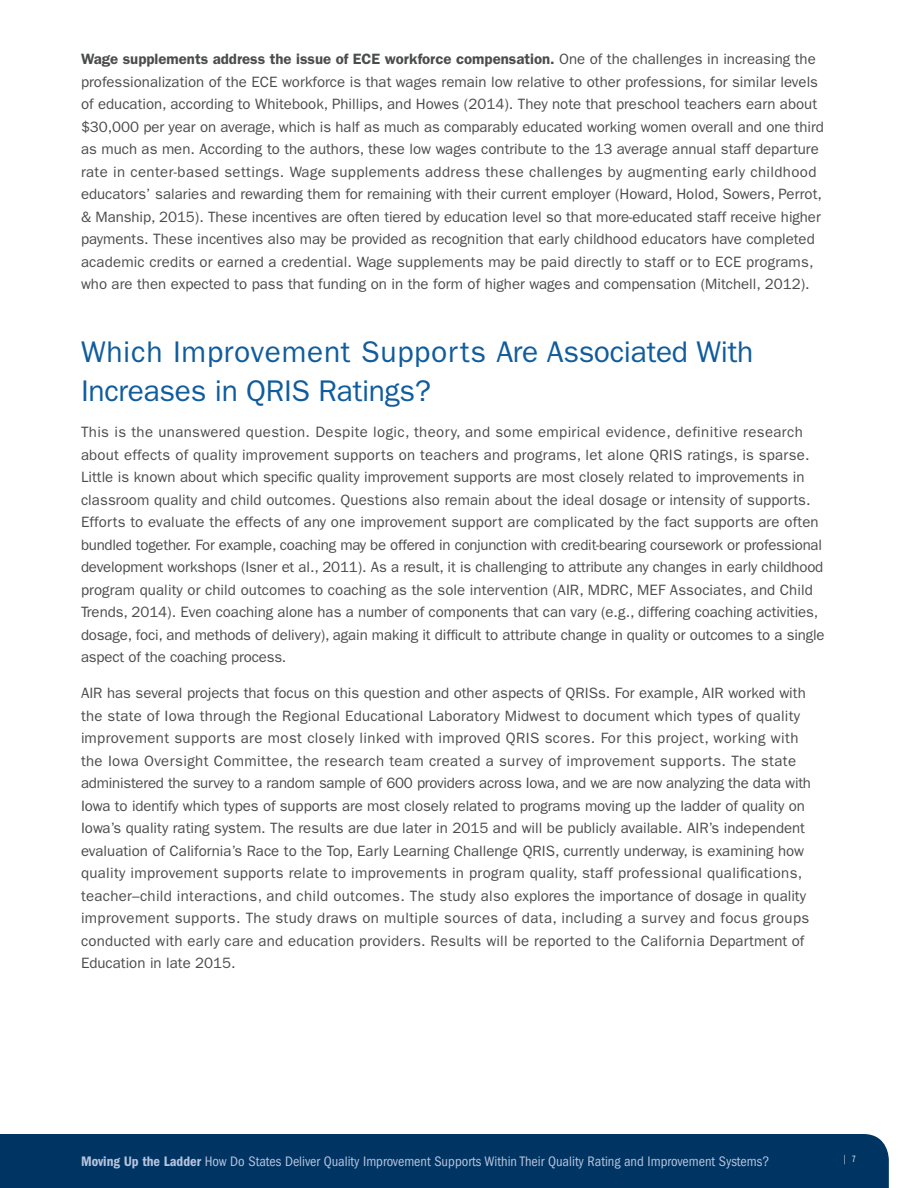
<style>
.page{position:relative;width:918px;height:1188px;background:#fff}
.page>*{position:absolute;margin:0;border:0;box-sizing:border-box;transform-origin:0 0}
.Header_1{font:30px/39px "ITC Franklin Gothic Std";letter-spacing:-.01em;color:#105c9c}
.Paragraphs{font:15px/22.5px "ITC Franklin Gothic Std";color:#4b4c4d}
.t1{font:condensed 14.25px "ITC Franklin Gothic Std";color:#b7c3de}
.t2{font:9.45px "ITC Franklin Gothic Std";color:#fff;scale:.83 1}
.s1{font-weight:600}
.s2{font-family:"ITC Franklin Gothic Std Dm Cd";font-stretch:normal}
.s3{font-stretch:condensed}
</style>
<div class="page">
<div style="left:0;top:1134px;width:889px;height:54px;background:#003462"></div>
<p class="Paragraphs" style="left:81px;top:48px;width:744px"><span class="s1">Wage supplements address the issue of ECE workforce compensation.</span> One of the challenges in increasing the professionalization of the ECE workforce is that wages remain low relative to other professions, for similar levels of education, according to Whitebook, Phillips, and Howes (2014). They note that preschool teachers earn about $30,000 per year on average, which is half as much as comparably educated working women overall and one third as much as men. According to the authors, these low wages contribute to the 13 average annual staff departure rate in center-based settings. Wage supplements address these challenges by augmenting early childhood educators’ salaries and rewarding them for remaining with their current employer (Howard, Holod, Sowers, Perrot, &amp; Manship, 2015). These incentives are often tiered by education level so that more-educated staff receive higher payments. These incentives also may be provided as recognition that early childhood educators have completed academic credits or earned a credential. Wage supplements may be paid directly to staff or to ECE programs, who are then expected to pass that funding on in the form of higher wages and compensation (Mitchell, 2012).</p>
<p class="Header_1" style="left:81px;top:333px;width:674px">Which Improvement Supports Are Associated With<br>Increases in QRIS Ratings?</p>
<p class="Paragraphs" style="left:81px;top:421px;width:745px">This is the unanswered question. Despite logic, theory, and some empirical evidence, definitive research about effects of quality improvement supports on teachers and programs, let alone QRIS ratings, is sparse.<br>Little is known about which specific quality improvement supports are most closely related to improvements in classroom quality and child outcomes. Questions also remain about the ideal dosage or intensity of supports.<br>Efforts to evaluate the effects of any one improvement support are complicated by the fact supports are often bundled together. For example, coaching may be offered in conjunction with credit-bearing coursework or professional development workshops (Isner et al., 2011). As a result, it is challenging to attribute any changes in early childhood program quality or child outcomes to coaching as the sole intervention (AIR, MDRC, MEF Associates, and Child Trends, 2014). Even coaching alone has a number of components that can vary (e.g., differing coaching activities, dosage, foci, and methods of delivery), again making it difficult to attribute change in quality or outcomes to a single aspect of the coaching process.</p>
<p class="Paragraphs" style="left:81px;top:682px;width:732px">AIR has several projects that focus on this question and other aspects of QRISs. For example, AIR worked with the state of Iowa through the Regional Educational Laboratory Midwest to document which types of quality improvement supports are most closely linked with improved QRIS scores. For this project, working with the Iowa Oversight Committee, the research team created a survey of improvement supports. The state administered the survey to a random sample of 600 providers across Iowa, and we are now analyzing the data with Iowa to identify which types of supports are most closely related to programs moving up the ladder of quality on Iowa’s quality rating system. The results are due later in 2015 and will be publicly available. AIR’s independent evaluation of California’s Race to the Top, Early Learning Challenge QRIS, currently underway, is examining how quality improvement supports relate to improvements in program quality, staff professional qualifications, teacher–child interactions, and child outcomes. The study also explores the importance of dosage in quality improvement supports. The study draws on multiple sources of data, including a survey and focus groups conducted with early care and education providers. Results will be reported to the California Department of Education in late 2015.</p>
<p class="t1" style="left:81px;top:1153px;width:690px"><span class="s2">Moving Up the Ladder</span> How Do States Deliver Quality Improvement Supports Within Their Quality Rating and Improvement Systems?</p>
<p class="t2" style="left:844px;top:1154px;width:16px">| <span class="s3">7</span></p>
</div>
